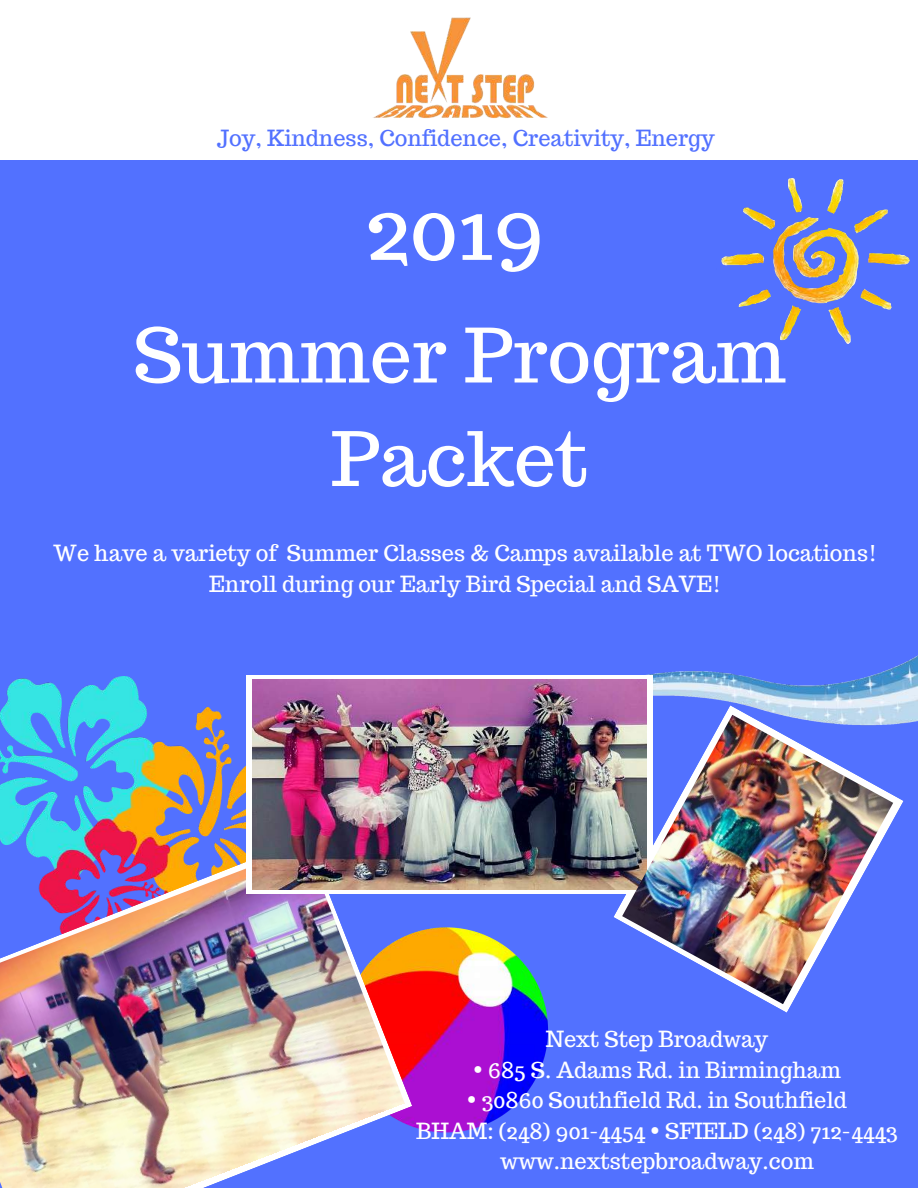
<style>
.page{position:relative;width:918px;height:1188px;background:#5271ff}
.page>*{position:absolute;margin:0;border:0;box-sizing:border-box;transform-origin:0 0}
.t1{font:87.15px "Trocchi";color:#fff}
.t2{font:74.7px/103.5px "Trocchi";color:#fff;text-align:center}
.t3{font:21.75px/30.3px "Trocchi";color:#fff;text-align:center}
.t4{font:21.75px "Trocchi";color:#5271ff}
</style>
<div class="page">
<img style="left:412px;top:927px;width:136px;height:206px">
<img style="left:721px;top:178px;width:189px;height:166px">
<img style="left:0;top:676px;width:246px;height:162px">
<svg style="left:0;top:838px;width:412px;height:289px"></svg>
<img style="left:0;top:846px;width:405px;height:342px">
<img style="left:646px;top:655px;width:272px;height:70px">
<div style="left:246px;top:675px;width:406px;height:218px;background:#fff"></div>
<img style="left:252px;top:680px;width:395px;height:210px">
<div style="left:0;top:0;width:918px;height:160px;background:#fff"></div>
<img style="left:373px;top:17px;width:175px;height:102px">
<svg style="left:778px;top:336px;width:34px;height:8px"></svg>
<img style="left:622px;top:715px;width:271px;height:289px">
<p class="t4" style="left:217px;top:124px;width:499px">Joy, Kindness, Confidence, Creativity, Energy</p>
<h1 class="t1" style="left:365px;top:171px;width:181px">2019</h1>
<h2 class="t2" style="left:134px;top:303px;width:654px">Summer Program<br>Packet</h2>
<p class="t3" style="left:53px;top:538px;width:825px">We have a variety of Summer Classes &amp; Camps available at TWO locations!<br>Enroll during our Early Bird Special and SAVE!</p>
<p class="t3" style="left:546px;top:1024px;width:224px">Next Step Broadway</p>
<p class="t3" style="left:473px;top:1055px;width:369px">• 685 S. Adams Rd. in Birmingham</p>
<p class="t3" style="left:416px;top:1085px;width:483px">• 30860 Southfield Rd. in Southfield<br>BHAM: (248) 901-4454 • SFIELD (248) 712-4443 www.nextstepbroadway.com</p>
</div>
